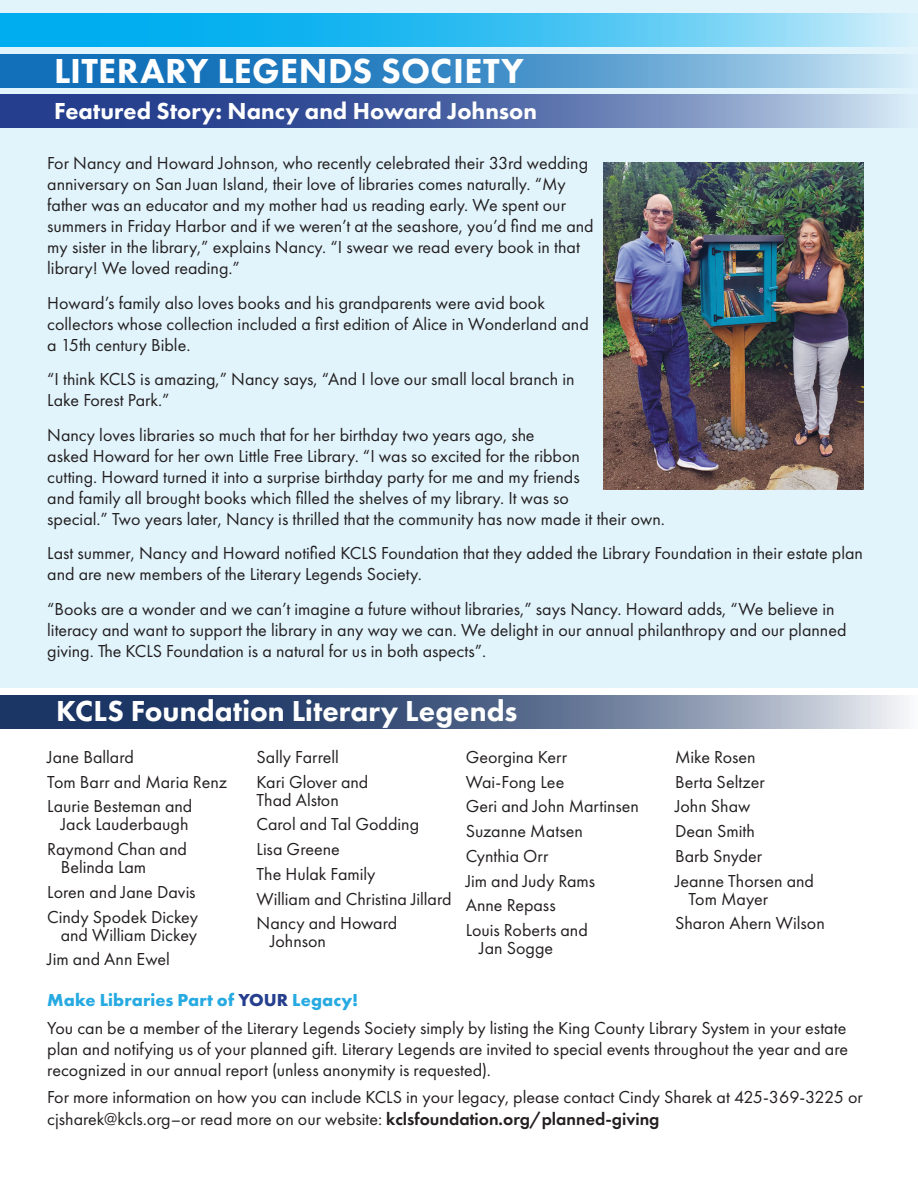
<style>
.page{position:relative;width:918px;height:1188px;background:#fff}
.page>*{position:absolute;margin:0;border:0;box-sizing:border-box;transform-origin:0 0}
.t1{font:800 36px "Futura PT";letter-spacing:.01em;color:#fff}
.t2{font:800 30px "Futura PT";color:#fff}
.t3{font:800 24px "Futura PT";letter-spacing:.005em;color:#fff}
.t4{font:18px/24.8px "Futura PT";color:#231f20}
.s1{font-weight:700;color:#26aae1}
.s2{font-weight:700;color:#253f8e}
.s3{font-weight:600}
</style>
<div class="page">
<svg style="left:0;top:695px;width:908px;height:34px;background:#5b6e8f"></svg>
<div style="left:0;top:0;width:918px;height:688px;background:#e1f4fc"></div>
<svg style="left:0;top:94px;width:904px;height:34px;background:#5971ac"></svg>
<svg style="left:0;top:54px;width:904px;height:34px;background:#4b94cb"></svg>
<hr style="left:917px;top:515px;width:1px;height:34px;background:#1170b9">
<img style="left:603px;top:162px;width:261px;height:328px">
<svg style="left:0;top:14px;width:908px;height:33px;background:#3fc1f2"></svg>
<hr style="left:917px;top:293px;width:1px;height:34px;background:#00aeef">
<hr style="left:917px;top:906px;width:1px;height:34px;background:#1b3564">
<h1 class="t1" style="left:54px;top:49px;width:472px">LITERARY LEGENDS SOCIETY</h1>
<h3 class="t3" style="left:54px;top:96px;width:485px">Featured Story: Nancy and Howard Johnson</h3>
<p class="t4" style="left:47px;top:152px;width:548px;line-height:21px">For Nancy and Howard Johnson, who recently celebrated their 33rd wedding anniversary on San Juan Island, their love of libraries comes naturally. “My father was an educator and my mother had us reading early. We spent our summers in Friday Harbor and if we weren’t at the seashore, you’d find me and my sister in the library,” explains Nancy. “I swear we read every book in that library! We loved reading.”</p>
<p class="t4" style="left:47px;top:292px;width:543px;line-height:21px">Howard’s family also loves books and his grandparents were avid book collectors whose collection included a first edition of Alice in Wonderland and a 15th century Bible.</p>
<p class="t4" style="left:47px;top:368px;width:529px;line-height:21px">“I think KCLS is amazing,” Nancy says, “And I love our small local branch in<br>Lake Forest Park.”</p>
<p class="t4" style="left:47px;top:424px;width:619px;line-height:21px">Nancy loves libraries so much that for her birthday two years ago, she<br>asked Howard for her own Little Free Library. “I was so excited for the ribbon<br>cutting. Howard turned it into a surprise birthday party for me and my friends<br>and family all brought books which filled the shelves of my library. It was so<br>special.” Two years later, Nancy is thrilled that the community has now made it their own.</p>
<p class="t4" style="left:47px;top:542px;width:817px;line-height:21px">Last summer, Nancy and Howard notified KCLS Foundation that they added the Library Foundation in their estate plan and are new members of the Literary Legends Society.</p>
<p class="t4" style="left:47px;top:598px;width:801px;line-height:21px">“Books are a wonder and we can’t imagine a future without libraries,” says Nancy. Howard adds, “We believe in literacy and want to support the library in any way we can. We delight in our annual philanthropy and our planned giving. The KCLS Foundation is a natural for us in both aspects”.</p>
<h2 class="t2" style="left:56px;top:692px;width:463px">KCLS Foundation Literary Legends</h2>
<p class="t4" style="left:47px;top:745px;width:181px">Jane Ballard<br>Tom Barr and Maria Renz<br>Laurie Besteman and</p>
<p class="t4" style="left:47px;top:812px;width:143px;text-align:right">Jack Lauderbaugh<br>Raymond Chan and</p>
<p class="t4" style="left:47px;top:855px;width:152px;text-indent:14px">Belinda Lam<br>Loren and Jane Davis<br>Cindy Spodek Dickey</p>
<p class="t4" style="left:47px;top:922px;width:151px;text-indent:14px">and William Dickey<br>Jim and Ann Ewel</p>
<p class="t4" style="left:257px;top:745px;width:113px">Sally Farrell<br>Kari Glover and</p>
<p class="t4" style="left:257px;top:787px;width:197px">Thad Alston<br>Carol and Tal Godding<br>Lisa Greene<br>The Hulak Family<br>William and Christina Jillard<br>Nancy and Howard</p>
<p class="t4" style="left:270px;top:929px;width:58px">Johnson</p>
<p class="t4" style="left:466px;top:745px;width:175px">Georgina Kerr<br>Wai-Fong Lee<br>Geri and John Martinsen<br>Suzanne Matsen<br>Cynthia Orr<br>Jim and Judy Rams<br>Anne Repass<br>Louis Roberts and</p>
<p class="t4" style="left:479px;top:936px;width:76px">Jan Sogge</p>
<p class="t4" style="left:675px;top:745px;width:141px">Mike Rosen<br>Berta Seltzer<br>John Shaw<br>Dean Smith<br>Barb Snyder<br>Jeanne Thorsen and</p>
<p class="t4" style="left:675px;top:886px;width:151px;text-indent:14px">Tom Mayer<br>Sharon Ahern Wilson</p>
<p class="t4" style="left:47px;top:986px;width:801px;line-height:27.8px"><span class="s1">Make Libraries Part of</span> <span class="s2">YOUR</span> <span class="s1">Legacy!<br></span>You can be a member of the Literary Legends Society simply by listing the King County Library System in your estate</p>
<p class="t4" style="left:47px;top:1038px;width:802px;line-height:21px">plan and notifying us of your planned gift. Literary Legends are invited to special events throughout the year and are recognized in our annual report (unless anonymity is requested).</p>
<p class="t4" style="left:47px;top:1087px;width:817px;line-height:21px">For more information on how you can include KCLS in your legacy, please contact Cindy Sharek at 425-369-3225 or cjsharek@kcls.org–or read more on our website: <span class="s3">kclsfoundation.org/planned-giving</span></p>
</div>
